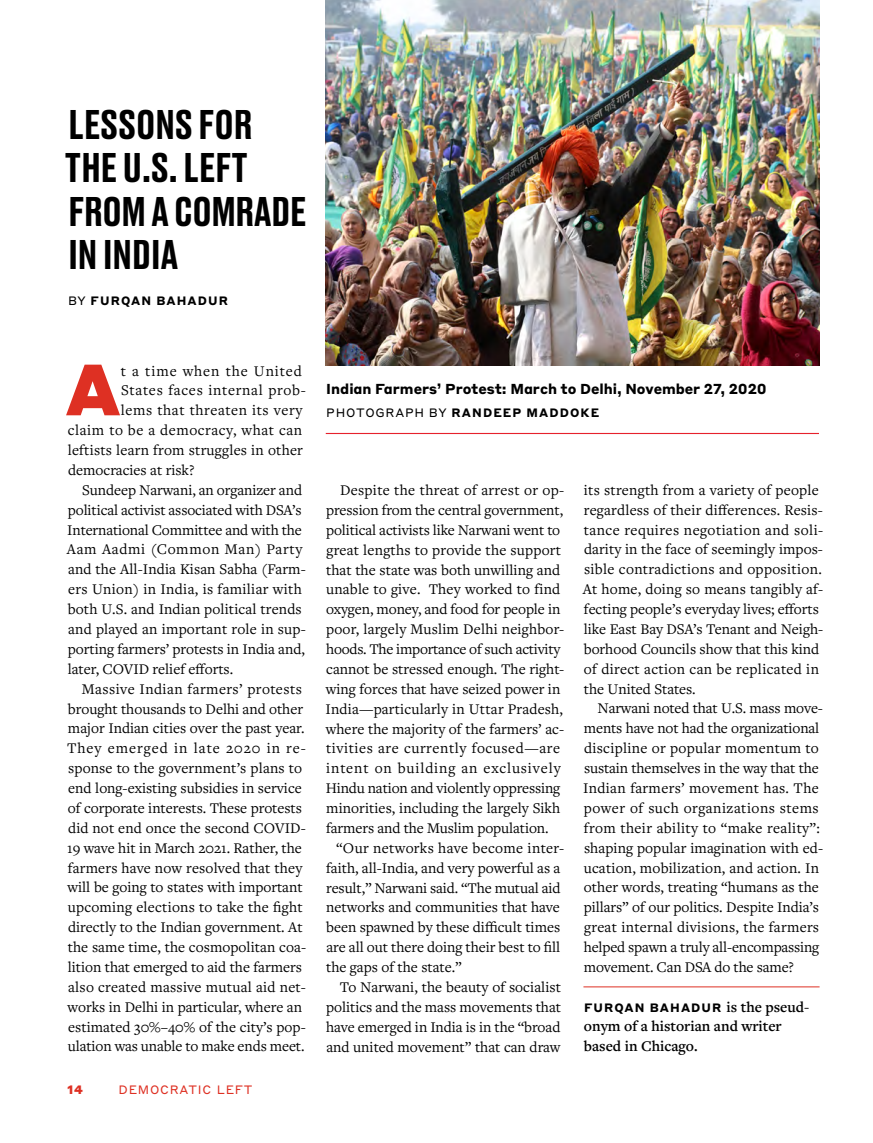
<style>
.page{position:relative;width:873px;height:1143px;background:#fff}
.page>*{position:absolute;margin:0;border:0;box-sizing:border-box;transform-origin:0 0}
.t1{font:900 71.4px "Styrene B";color:#de3023}
.t2{font:500 39px/43.5px "Druk Text";color:#000}
.t3{font:15.3px/20px "Freight Text Pro";color:#000}
.t4{font:15.3px "Freight Text Pro";letter-spacing:.035em;color:#000}
.t5{font:15.3px "Freight Text Pro";letter-spacing:.045em;color:#000}
.t6{font:15.3px "Freight Text Pro";letter-spacing:.06em;color:#000}
.t7{font:600 15.3px/20px "Freight Text Pro";color:#000}
.t8{font:15.3px "Freight Text Pro";letter-spacing:.02em;color:#000}
.t9{font:15.3px "Freight Text Pro";letter-spacing:.03em;color:#000}
.t10{font:700 14.25px "Styrene B";letter-spacing:-.005em;color:#000}
.t11{font:700 12px "Styrene B";letter-spacing:.09em;color:#000}
.t12{font:12px "Styrene B";letter-spacing:.065em;color:#de3023}
.t13{font:900 12px "Styrene B";color:#de3023}
.s1{font-weight:400}
.s2{font-family:"Freight Text Pro";font-weight:600;font-size:15.3px}
</style>
<div class="page">
<hr style="left:872px;top:0;width:1px;height:68px;background:#ed2026">
<hr style="left:326px;top:433px;width:493px;height:1px;background:#e6212c">
<img style="left:326px;top:0;width:494px;height:366px">
<hr style="left:583px;top:987px;width:237px;height:1px;background:#de3023">
<h2 class="t2" style="left:65px;top:100px;width:244px">LESSONS FOR<br>THE U.S. LEFT<br>FROM A COMRADE<br>IN INDIA</h2>
<p class="t11" style="left:68px;top:291px;width:161px"><span class="s1">BY</span> FURQAN BAHADUR</p>
<h1 class="t1" style="left:65px;top:328px;width:57px">A</h1>
<p class="t6" style="left:121px;top:361px;width:183px">t a time when the United</p>
<p class="t5" style="left:121px;top:380px;width:186px">States faces internal prob-</p>
<p class="t4" style="left:121px;top:400px;width:183px">lems that threaten its very</p>
<p class="t4" style="left:68px;top:420px;width:236px">claim to be a democracy, what can</p>
<p class="t3" style="left:68px;top:440px;width:237px">leftists learn from struggles in other</p>
<p class="t3" style="left:68px;top:460px;width:128px">democracies at risk?</p>
<p class="t3" style="left:82px;top:479px;width:221px">Sundeep Narwani, an organizer and</p>
<p class="t3" style="left:68px;top:499px;width:235px">political activist associated with DSA’s</p>
<p class="t3" style="left:67px;top:519px;width:236px">International Committee and with the</p>
<p class="t5" style="left:67px;top:539px;width:237px">Aam Aadmi (Common Man) Party</p>
<p class="t3" style="left:68px;top:559px;width:239px">and the All-India Kisan Sabha (Farm-</p>
<p class="t8" style="left:68px;top:579px;width:235px">ers Union) in India, is familiar with</p>
<p class="t3" style="left:68px;top:599px;width:235px">both U.S. and Indian political trends</p>
<p class="t3" style="left:68px;top:619px;width:239px">and played an important role in sup-</p>
<p class="t3" style="left:68px;top:638px;width:238px">porting farmers’ protests in India and,</p>
<p class="t3" style="left:68px;top:658px;width:167px">later, COVID relief efforts.</p>
<p class="t9" style="left:82px;top:679px;width:222px">Massive Indian farmers’ protests</p>
<p class="t3" style="left:68px;top:698px;width:237px">brought thousands to Delhi and other</p>
<p class="t3" style="left:68px;top:718px;width:238px">major Indian cities over the past year.</p>
<p class="t6" style="left:67px;top:738px;width:240px">They emerged in late 2020 in re-</p>
<p class="t3" style="left:68px;top:758px;width:235px">sponse to the government’s plans to</p>
<p class="t3" style="left:68px;top:778px;width:235px">end long-existing subsidies in service</p>
<p class="t3" style="left:68px;top:797px;width:235px">of corporate interests. These protests</p>
<p class="t3" style="left:68px;top:817px;width:239px">did not end once the second COVID-</p>
<p class="t3" style="left:67px;top:837px;width:236px">19 wave hit in March 2021. Rather, the</p>
<p class="t3" style="left:68px;top:857px;width:236px">farmers have now resolved that they</p>
<p class="t3" style="left:68px;top:877px;width:237px">will be going to states with important</p>
<p class="t3" style="left:68px;top:897px;width:236px">upcoming elections to take the fight</p>
<p class="t3" style="left:68px;top:917px;width:236px">directly to the Indian government. At</p>
<p class="t3" style="left:68px;top:937px;width:240px">the same time, the cosmopolitan coa-</p>
<p class="t3" style="left:68px;top:957px;width:236px">lition that emerged to aid the farmers</p>
<p class="t3" style="left:68px;top:976px;width:239px">also created massive mutual aid net-</p>
<p class="t3" style="left:68px;top:996px;width:236px">works in Delhi in particular, where an</p>
<p class="t3" style="left:68px;top:1016px;width:239px">estimated 30%–40% of the city’s pop-</p>
<p class="t3" style="left:68px;top:1036px;width:238px">ulation was unable to make ends meet.</p>
<p class="t13" style="left:68px;top:1079px;width:17px">14</p>
<p class="t12" style="left:119px;top:1079px;width:136px">DEMOCRATIC LEFT</p>
<p class="t10" style="left:326px;top:377px;width:442px">Indian Farmers’ Protest: March to Delhi, November 27, 2020</p>
<p class="t11" style="left:326px;top:402px;width:274px"><span class="s1">PHOTOGRAPH BY</span> RANDEEP MADDOKE</p>
<p class="t3" style="left:326px;top:480px;width:240px;text-indent:14px">Despite the threat of arrest or op&shy;pression from the central government, political activists like Narwani went to great lengths to provide the support that the state was both unwilling and unable to give. They worked to find oxygen, money, and food for people in poor, largely Muslim Delhi neighbor&shy;hoods. The importance of such activity cannot be stressed enough. The right&shy;wing forces that have seized power in India—particularly in Uttar Pradesh, where the majority of the farmers’ ac&shy;tivities are currently focused—are intent on building an exclusively Hindu nation and violently oppressing minorities, including the largely Sikh farmers and the Muslim population.</p>
<p class="t3" style="left:326px;top:837px;width:240px;text-indent:10px">“Our networks have become inter&shy;faith, all-India, and very powerful as a result,” Narwani said. “The mutual aid networks and communities that have been spawned by these difficult times are all out there doing their best to fill the gaps of the state.”</p>
<p class="t3" style="left:326px;top:977px;width:236px;text-align:justify;text-indent:14px">To Narwani, the beauty of socialist politics and the mass movements that have emerged in India is in the “broad and united movement” that can draw</p>
<p class="t3" style="left:583px;top:479px;width:242px">its strength from a variety of people regardless of their differences. Resis&shy;tance requires negotiation and soli&shy;darity in the face of seemingly impos&shy;sible contradictions and opposition.<br>At home, doing so means tangibly af&shy;fecting people’s everyday lives; efforts like East Bay DSA’s Tenant and Neigh&shy;borhood Councils show that this kind of direct action can be replicated in the United States.</p>
<p class="t3" style="left:583px;top:698px;width:241px;text-indent:14px">Narwani noted that U.S. mass move&shy;ments have not had the organizational discipline or popular momentum to sustain themselves in the way that the Indian farmers’ movement has. The power of such organizations stems from their ability to “make reality”: shaping popular imagination with ed&shy;ucation, mobilization, and action. In other words, treating “humans as the pillars” of our politics. Despite India’s great internal divisions, the farmers helped spawn a truly all-encompassing movement. Can DSA do the same?</p>
<p class="t11" style="left:584px;top:997px;width:227px">FURQAN BAHADUR <span class="s2">is the pseud-</span></p>
<p class="t7" style="left:584px;top:1016px;width:199px">onym of a historian and writer based in Chicago.</p>
</div>
